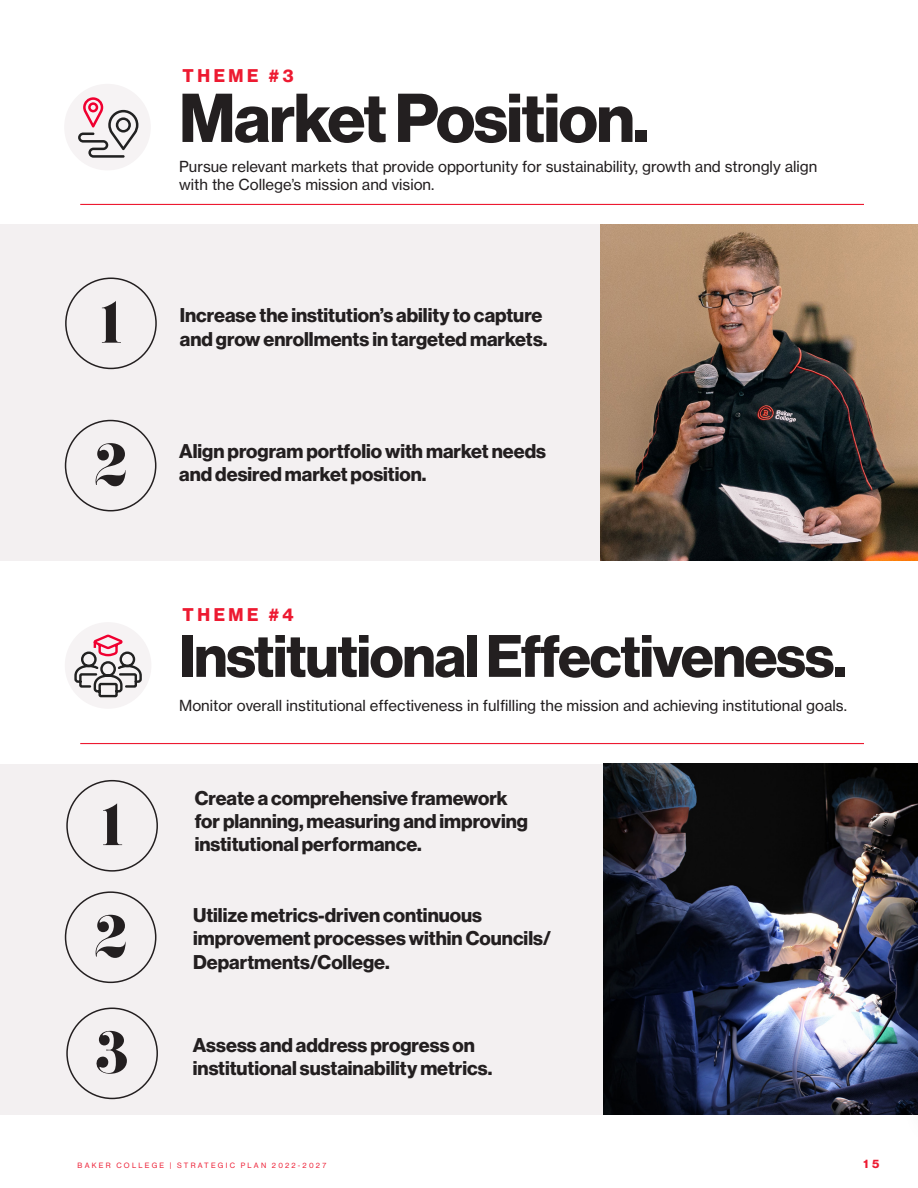
<style>
.page{position:relative;width:918px;height:1188px;background:#fff}
.page>*{position:absolute;margin:0;border:0;box-sizing:border-box;transform-origin:0 0}
.t1{font:700 67.5px "Neue Haas Grotesk Disp";letter-spacing:-.02em;color:#231f20}
.t2{font:700 58.5px "Neue Haas Grotesk Disp";letter-spacing:-.02em;color:#231f20}
.t3{font:51px "Eloquent JF Pro";color:#231f20}
.t4{font:700 19.5px/23.4px "Neue Haas Grotesk Disp";color:#231f20}
.t5{font:700 18px "Neue Haas Grotesk Disp";letter-spacing:.2em;color:#ed1a31}
.t6{font:15px "Neue Haas Grotesk Text";color:#231f20}
.t7{font:700 12px "Neue Haas Grotesk Disp";color:#ed1a31}
.t8{font:7.5px "Neue Haas Grotesk Disp";letter-spacing:.3em;color:#ed1a31}
</style>
<div class="page">
<div style="left:0;top:225px;width:709px;height:336px;background:#f3f0f1"></div>
<div style="left:0;top:764px;width:709px;height:351px;background:#f3f0f1"></div>
<div style="left:65px;top:278px;width:92px;height:91px;border:2px solid #231f20;border-radius:50%"></div>
<div style="left:66px;top:780px;width:92px;height:92px;border:2px solid #231f20;border-radius:50%"></div>
<div style="left:65px;top:420px;width:91px;height:91px;border:2px solid #231f20;border-radius:50%"></div>
<div style="left:65px;top:891px;width:91px;height:92px;border:2px solid #231f20;border-radius:50%"></div>
<div style="left:66px;top:1008px;width:92px;height:91px;border:2px solid #231f20;border-radius:50%"></div>
<hr style="left:80px;top:204px;width:784px;height:1px;background:#ed1a31">
<hr style="left:80px;top:743px;width:784px;height:1px;background:#ed1a31">
<div style="left:64px;top:84px;width:87px;height:86px;background:#f6f3f4;border-radius:50%"></div>
<div style="left:65px;top:622px;width:86px;height:87px;background:#f6f3f4;border-radius:50%"></div>
<svg style="left:78px;top:97px;width:60px;height:61px"></svg>
<img style="left:600px;top:225px;width:318px;height:336px">
<img style="left:603px;top:764px;width:315px;height:351px">
<svg style="left:74px;top:634px;width:68px;height:64px"></svg>
<p class="t5" style="left:183px;top:65px;width:113px">THEME #3</p>
<p class="t1" style="left:179px;top:79px;width:472px">Market Position.</p>
<p class="t3" style="left:100px;top:295px;width:24px">1</p>
<p class="t3" style="left:94px;top:437px;width:34px">2</p>
<p class="t3" style="left:101px;top:798px;width:24px">1</p>
<p class="t3" style="left:94px;top:909px;width:34px">2</p>
<p class="t3" style="left:95px;top:1025px;width:35px">3</p>
<p class="t6" style="left:179px;top:158px;width:640px">Pursue relevant markets that provide opportunity for sustainability, growth and strongly align</p>
<p class="t6" style="left:179px;top:176px;width:257px">with the College’s mission and vision.</p>
<p class="t4" style="left:180px;top:304px;width:369px">Increase the institution’s ability to capture and grow enrollments in targeted markets.</p>
<p class="t4" style="left:179px;top:440px;width:368px">Align program portfolio with market needs and desired market position.</p>
<p class="t5" style="left:183px;top:604px;width:113px">THEME #4</p>
<p class="t2" style="left:179px;top:622px;width:670px">Institutional Effectiveness.</p>
<p class="t6" style="left:179px;top:697px;width:669px">Monitor overall institutional effectiveness in fulfilling the mission and achieving institutional goals.</p>
<p class="t4" style="left:195px;top:786px;width:335px">Create a comprehensive framework for planning, measuring and improving institutional performance.</p>
<p class="t4" style="left:193px;top:904px;width:360px">Utilize metrics-driven continuous improvement processes within Councils/<br>Departments/College.</p>
<p class="t4" style="left:193px;top:1034px;width:284px">Assess and address progress on</p>
<p class="t4" style="left:193px;top:1057px;width:301px">institutional sustainability metrics.</p>
<p class="t8" style="left:78px;top:1161px;width:250px">BAKER COLLEGE | STRATEGIC PLAN 2022-2027</p>
<p class="t7" style="left:864px;top:1157px;width:17px">1 5</p>
</div>
